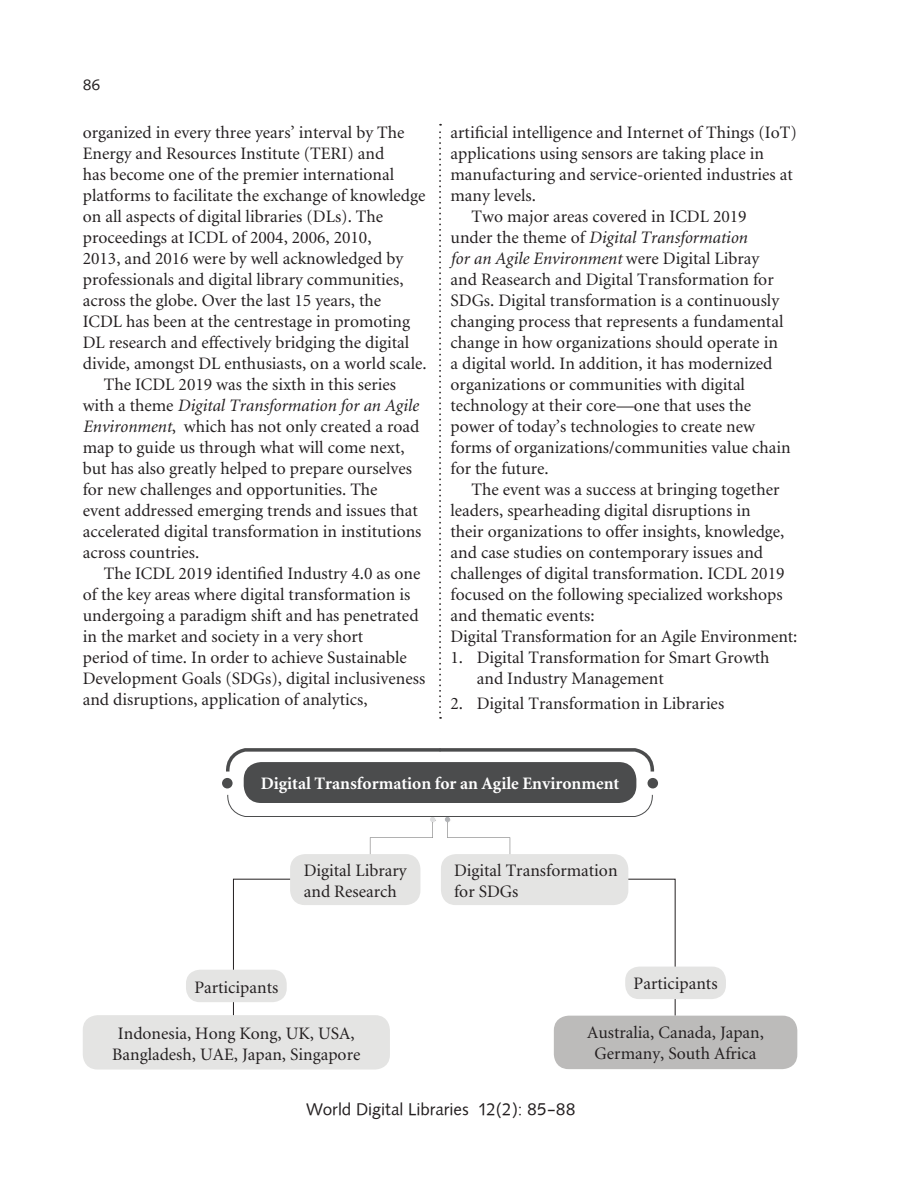
<style>
.page{position:relative;width:914px;height:1197px;background:#fff}
.page>*{position:absolute;margin:0;border:0;box-sizing:border-box;transform-origin:0 0}
.Body_text{font:17.5px/21px "Minion";color:#231f20}
._1stpara{font:17.5px/21px "Minion";color:#231f20}
.Body_text-2{font:700 17.5px "Minion";color:#fff}
.t1{font:17.5px "Syntax";color:#231f20}
.t2{font:15.75px "Syntax";color:#231f20}
.s1{font-style:italic}
</style>
<div class="page">
<svg style="left:439px;top:124px;width:2px;height:594px"></svg>
<div style="left:186px;top:969px;width:101px;height:33px;background:#e4e4e3;border-radius:14px"></div>
<div style="left:625px;top:966px;width:100px;height:33px;background:#e4e4e3;border-radius:14px"></div>
<div style="left:553px;top:1015px;width:244px;height:54px;background:#bcbbba;border-radius:15px"></div>
<div style="left:83px;top:1015px;width:307px;height:54px;background:#e4e4e3;border-radius:15px"></div>
<div style="left:244px;top:762px;width:392px;height:41px;background:#4b4c4d;border-radius:18px"></div>
<svg style="left:226px;top:748px;width:429px;height:27px"></svg>
<svg style="left:227px;top:794px;width:448px;height:222px"></svg>
<div style="left:222px;top:778px;width:10px;height:10px;background:#4b4c4d;border-radius:50%"></div>
<div style="left:647px;top:778px;width:11px;height:10px;background:#4b4c4d;border-radius:50%"></div>
<div style="left:290px;top:854px;width:130px;height:51px;background:#e4e4e3;border-radius:15px"></div>
<div style="left:441px;top:854px;width:187px;height:51px;background:#e4e4e3;border-radius:15px"></div>
<p class="t2" style="left:83px;top:76px;width:19px">86</p>
<p class="_1stpara" style="left:83px;top:122px;width:345px">organized in every three years’ interval by The Energy and Resources Institute (TERI) and<br>has become one of the premier international platforms to facilitate the exchange of knowledge on all aspects of digital libraries (DLs). The proceedings at ICDL of 2004, 2006, 2010,<br>2013, and 2016 were by well acknowledged by professionals and digital library communities, across the globe. Over the last 15 years, the<br>ICDL has been at the centrestage in promoting DL research and effectively bridging the digital divide, amongst DL enthusiasts, on a world scale.</p>
<p class="Body_text" style="left:83px;top:374px;width:340px;text-indent:21px">The ICDL 2019 was the sixth in this series with a theme <span class="s1">Digital Transformation for an Agile Environment</span>, which has not only created a road map to guide us through what will come next, but has also greatly helped to prepare ourselves for new challenges and opportunities. The<br>event addressed emerging trends and issues that accelerated digital transformation in institutions across countries.</p>
<p class="Body_text" style="left:83px;top:563px;width:344px;text-indent:21px">The ICDL 2019 identified Industry 4.0 as one of the key areas where digital transformation is undergoing a paradigm shift and has penetrated in the market and society in a very short<br>period of time. In order to achieve Sustainable Development Goals (SDGs), digital inclusiveness and disruptions, application of analytics,</p>
<p class="Body_text" style="left:450px;top:122px;width:348px">artificial intelligence and Internet of Things (IoT) applications using sensors are taking place in manufacturing and service-oriented industries at many levels.</p>
<p class="Body_text" style="left:450px;top:206px;width:341px;text-indent:21px">Two major areas covered in ICDL 2019 under the theme of <span class="s1">Digital Transformation<br>for an Agile Environment</span> were Digital Libray<br>and Reasearch and Digital Transformation for SDGs. Digital transformation is a continuously changing process that represents a fundamental change in how organizations should operate in<br>a digital world. In addition, it has modernized organizations or communities with digital technology at their core—one that uses the power of today’s technologies to create new forms of organizations/communities value chain for the future.</p>
<p class="Body_text" style="left:450px;top:479px;width:335px;text-indent:21px">The event was a success at bringing together leaders, spearheading digital disruptions in their organizations to offer insights, knowledge, and case studies on contemporary issues and challenges of digital transformation. ICDL 2019 focused on the following specialized workshops and thematic events:</p>
<p class="_1stpara" style="left:450px;top:626px;width:348px">Digital Transformation for an Agile Environment:</p>
<p class="Body_text" style="left:476px;top:647px;width:294px;text-indent:-26px">1. Digital Transformation for Smart Growth and Industry Management</p>
<p class="Body_text" style="left:450px;top:693px;width:275px">2. Digital Transformation in Libraries</p>
<p class="Body_text-2" style="left:261px;top:774px;width:360px">Digital Transformation for an Agile Environment</p>
<p class="Body_text" style="left:304px;top:860px;width:104px">Digital Library and Research</p>
<p class="Body_text" style="left:454px;top:860px;width:165px">Digital Transformation for SDGs</p>
<p class="Body_text" style="left:194px;top:977px;width:85px">Participants</p>
<p class="Body_text" style="left:633px;top:974px;width:85px">Participants</p>
<p class="Body_text" style="left:112px;top:1023px;width:250px;text-align:center">Indonesia, Hong Kong, UK, USA,<br>Bangladesh, UAE, Japan, Singapore</p>
<p class="Body_text" style="left:587px;top:1022px;width:178px">Australia, Canada, Japan,</p>
<p class="Body_text" style="left:594px;top:1043px;width:163px">Germany, South Africa</p>
<p class="t1" style="left:306px;top:1099px;width:270px">World Digital Libraries 12(2): 85–88</p>
</div>
